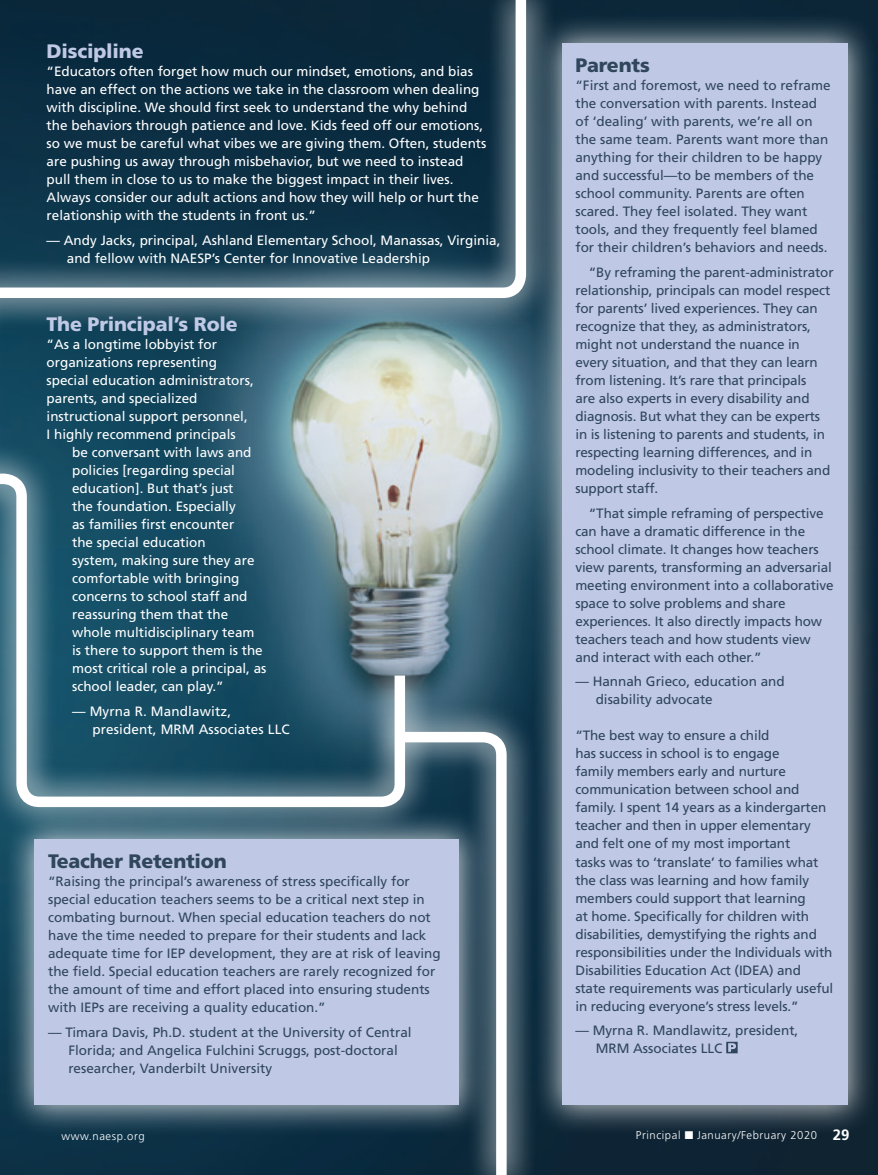
<style>
.page{position:relative;width:878px;height:1175px;background:#fff}
.page>*{position:absolute;margin:0;border:0;box-sizing:border-box;transform-origin:0 0}
.Subhead{font:900 19.5px "Frutiger";letter-spacing:-.01em;color:#bfc8e5}
.Subhead-2{font:900 19.5px "Frutiger";letter-spacing:-.01em;color:#2f465b}
.t1{font:700 15px "Frutiger";color:#fff}
.Subhead-3{font:13.5px/18px "Frutiger";letter-spacing:-.01em;color:#2f465b}
.Subhead-4{font:13.5px/18px "Frutiger";color:#fff}
.t2{font:300 11.25px "Frutiger";letter-spacing:.05em;color:#fff}
</style>
<div class="page">
<img style="left:0;top:0;width:878px;height:1174px">
<div style="left:530px;top:12px;width:348px;height:1123px;background:#fff;opacity:.75"></div>
<div style="left:562px;top:43px;width:285px;height:1061px;background:#bfc8e5"></div>
<svg style="left:726px;top:1041px;width:11px;height:12px"></svg>
<div style="left:3px;top:807px;width:487px;height:329px;background:#fff;opacity:.75"></div>
<div style="left:35px;top:839px;width:424px;height:265px;background:#bfc8e5"></div>
<div style="left:0;top:74px;width:436px;height:764px;background:#fff;opacity:.75"></div>
<svg style="left:0;top:509px;width:410px;height:303px"></svg>
<div style="left:0;top:0;width:557px;height:509px;background:#fff;opacity:.75"></div>
<svg style="left:0;top:0;width:531px;height:489px"></svg>
<div style="left:367px;top:700px;width:171px;height:474px;background:#fff;opacity:.75"></div>
<svg style="left:387px;top:726px;width:125px;height:448px"></svg>
<p class="Subhead" style="left:47px;top:40px;width:98px">Discipline</p>
<p class="Subhead-4" style="left:47px;top:63px;width:441px">“Educators often forget how much our mindset, emotions, and bias have an effect on the actions we take in the classroom when dealing with discipline. We should first seek to understand the why behind the behaviors through patience and love. Kids feed off our emotions, so we must be careful what vibes we are giving them. Often, students are pushing us away through misbehavior, but we need to instead pull them in close to us to make the biggest impact in their lives.<br>Always consider our adult actions and how they will help or hurt the relationship with the students in front us.”</p>
<p class="Subhead-4" style="left:67px;top:231px;width:435px;text-indent:-20px">— Andy Jacks, principal, Ashland Elementary School, Manassas, Virginia, and fellow with NAESP’s Center for Innovative Leadership</p>
<p class="Subhead" style="left:47px;top:312px;width:193px">The Principal’s Role</p>
<p class="Subhead-4" style="left:47px;top:335px;width:172px">“As a longtime lobbyist for</p>
<p class="Subhead-4" style="left:47px;top:353px;width:172px">organizations representing</p>
<p class="Subhead-4" style="left:47px;top:371px;width:209px">special education administrators,</p>
<p class="Subhead-4" style="left:47px;top:389px;width:152px">parents, and specialized</p>
<p class="Subhead-4" style="left:47px;top:407px;width:203px">instructional support personnel,</p>
<p class="Subhead-4" style="left:47px;top:425px;width:191px">I highly recommend principals</p>
<p class="Subhead-4" style="left:72px;top:443px;width:181px">be conversant with laws and</p>
<p class="Subhead-4" style="left:72px;top:461px;width:164px">policies [regarding special</p>
<p class="Subhead-4" style="left:72px;top:479px;width:163px">education]. But that’s just</p>
<p class="Subhead-4" style="left:72px;top:497px;width:165px">the foundation. Especially</p>
<p class="Subhead-4" style="left:72px;top:515px;width:164px">as families first encounter</p>
<p class="Subhead-4" style="left:72px;top:533px;width:135px">the special education</p>
<p class="Subhead-4" style="left:72px;top:551px;width:184px">system, making sure they are</p>
<p class="Subhead-4" style="left:72px;top:569px;width:169px">comfortable with bringing</p>
<p class="Subhead-4" style="left:72px;top:587px;width:177px">concerns to school staff and</p>
<p class="Subhead-4" style="left:72px;top:605px;width:158px">reassuring them that the</p>
<p class="Subhead-4" style="left:72px;top:623px;width:184px">whole multidisciplinary team</p>
<p class="Subhead-4" style="left:72px;top:641px;width:192px">is there to support them is the</p>
<p class="Subhead-4" style="left:72px;top:659px;width:196px">most critical role a principal, as</p>
<p class="Subhead-4" style="left:72px;top:677px;width:153px">school leader, can play.”</p>
<p class="Subhead-4" style="left:92px;top:701px;width:199px;text-indent:-20px">— Myrna R. Mandlawitz, president, MRM Associates LLC</p>
<p class="Subhead-2" style="left:48px;top:849px;width:180px">Teacher Retention</p>
<p class="Subhead-3" style="left:48px;top:872px;width:394px">“Raising the principal’s awareness of stress specifically for special education teachers seems to be a critical next step in combating burnout. When special education teachers do not have the time needed to prepare for their students and lack adequate time for IEP development, they are at risk of leaving the field. Special education teachers are rarely recognized for the amount of time and effort placed into ensuring students with IEPs are receiving a quality education.”</p>
<p class="Subhead-3" style="left:68px;top:1023px;width:345px;text-indent:-20px">— Timara Davis, Ph.D. student at the University of Central<br>Florida; and Angelica Fulchini Scruggs, post-doctoral researcher, Vanderbilt University</p>
<p class="Subhead-2" style="left:575px;top:53px;width:76px">Parents</p>
<p class="Subhead-3" style="left:575px;top:76px;width:257px">“First and foremost, we need to reframe the conversation with parents. Instead of ‘dealing’ with parents, we’re all on the same team. Parents want more than anything for their children to be happy and successful—to be members of the school community. Parents are often scared. They feel isolated. They want tools, and they frequently feel blamed for their children’s behaviors and needs.</p>
<p class="Subhead-3" style="left:575px;top:263px;width:260px;text-indent:14px">“By reframing the parent-administrator relationship, principals can model respect for parents’ lived experiences. They can recognize that they, as administrators, might not understand the nuance in every situation, and that they can learn from listening. It’s rare that principals<br>are also experts in every disability and diagnosis. But what they can be experts in is listening to parents and students, in respecting learning differences, and in modeling inclusivity to their teachers and support staff.</p>
<p class="Subhead-3" style="left:575px;top:504px;width:260px;text-indent:14px">“That simple reframing of perspective can have a dramatic difference in the school climate. It changes how teachers view parents, transforming an adversarial meeting environment into a collaborative space to solve problems and share experiences. It also directly impacts how teachers teach and how students view and interact with each other.”</p>
<p class="Subhead-3" style="left:595px;top:672px;width:191px;text-indent:-20px">— Hannah Grieco, education and disability advocate</p>
<p class="Subhead-3" style="left:575px;top:726px;width:259px">“The best way to ensure a child<br>has success in school is to engage<br>family members early and nurture communication between school and family. I spent 14 years as a kindergarten teacher and then in upper elementary and felt one of my most important<br>tasks was to ‘translate’ to families what the class was learning and how family members could support that learning<br>at home. Specifically for children with disabilities, demystifying the rights and responsibilities under the Individuals with Disabilities Education Act (IDEA) and state requirements was particularly useful in reducing everyone’s stress levels.”</p>
<p class="Subhead-3" style="left:595px;top:1021px;width:204px;text-indent:-20px">— Myrna R. Mandlawitz, president,<br>MRM Associates LLC</p>
<p class="t2" style="left:62px;top:1129px;width:85px">www.naesp.org</p>
<p class="t2" style="left:636px;top:1129px;width:183px">Principal ■ January/February 2020</p>
<p class="t1" style="left:833px;top:1125px;width:18px">29</p>
</div>
